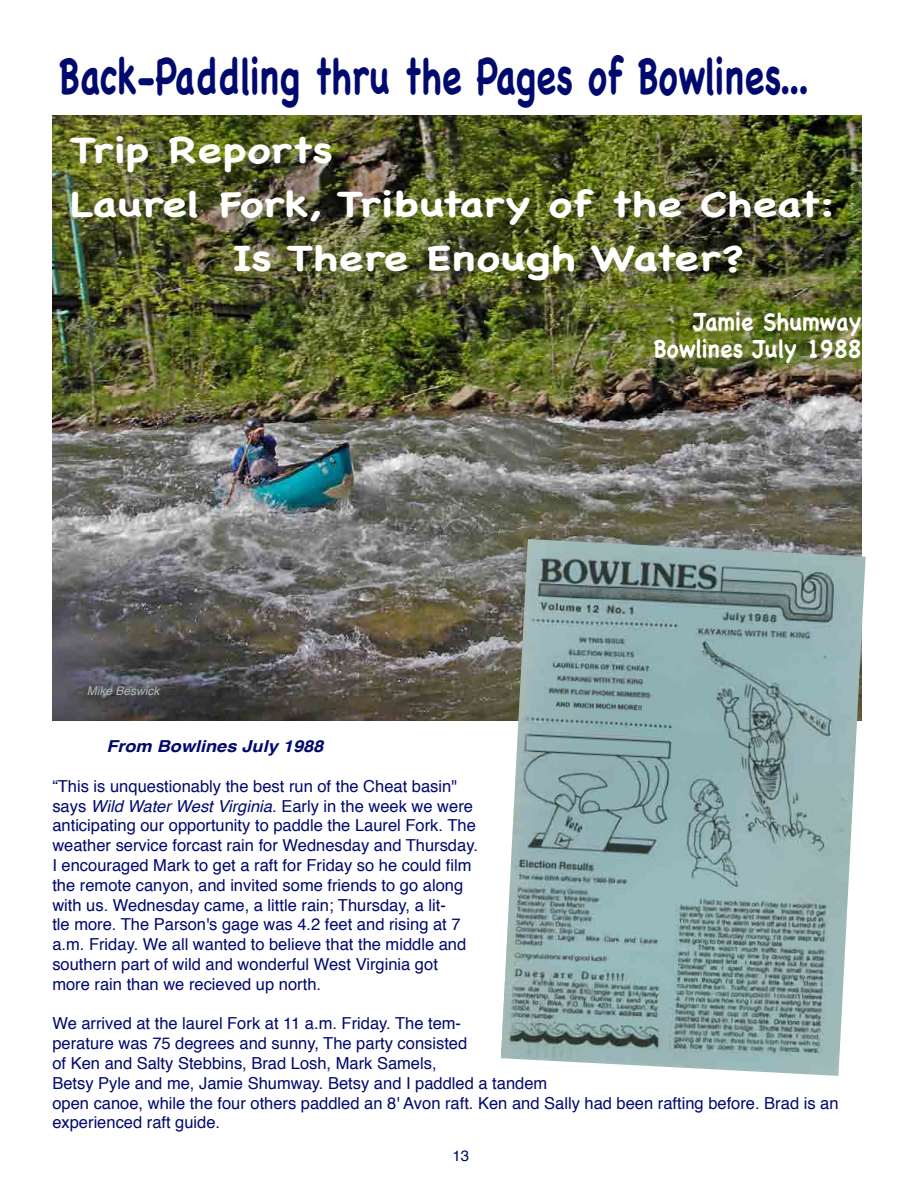
<style>
.page{position:relative;width:918px;height:1188px;background:#fff}
.page>*{position:absolute;margin:0;border:0;box-sizing:border-box;transform-origin:0 0}
.t1{font:700 49.65px "Chalkboard SE";color:#00096e;scale:.72 1}
.t2{font:700 35.25px "Chalkboard SE";color:#fff;scale:1.27 1}
.t3{font:700 24.75px/27px "Chalkboard SE";color:#fff;text-align:right;scale:.91 1}
.t4{font:16.5px/19.8px "Helvetica";color:#00096e}
.t5{font:italic 700 16.5px "Helvetica";color:#00096e;scale:1.1 1}
.t6{font:15px "Helvetica";color:#00096e}
.t7{font:italic 12px "Helvetica";color:#b1bdb3}
.s1{font-style:italic}
</style>
<div class="page">
<img style="left:52px;top:116px;width:809px;height:604px">
<img style="left:501px;top:539px;width:365px;height:537px">
<h1 class="t1" style="left:59px;top:46px;width:1044px">Back-Paddling thru the Pages of Bowlines...</h1>
<h2 class="t2" style="left:70px;top:129px;width:209px">Trip Reports</h2>
<h2 class="t2" style="left:70px;top:183px;width:604px">Laurel Fork, Tributary of the Cheat:</h2>
<h2 class="t2" style="left:232px;top:237px;width:405px">Is There Enough Water?</h2>
<h3 class="t3" style="left:653px;top:308px;width:230px">Jamie Shumway<br>Bowlines July 1988</h3>
<p class="t7" style="left:87px;top:681px;width:74px">Mike Beswick</p>
<p class="t5" style="left:106px;top:733px;width:199px">From Bowlines July 1988</p>
<p class="t4" style="left:52px;top:777px;width:427px">“This is unquestionably the best run of the Cheat basin" says <span class="s1">Wild Water West Virginia</span>. Early in the week we were anticipating our opportunity to paddle the Laurel Fork. The weather service forcast rain for Wednesday and Thursday.<br>I encouraged Mark to get a raft for Friday so he could film the remote canyon, and invited some friends to go along with us. Wednesday came, a little rain; Thursday, a lit-<br>tle more. The Parson's gage was 4.2 feet and rising at 7 a.m. Friday. We all wanted to believe that the middle and southern part of wild and wonderful West Virginia got more rain than we recieved up north.</p>
<p class="t4" style="left:52px;top:1014px;width:788px">We arrived at the laurel Fork at 11 a.m. Friday. The tem-<br>perature was 75 degrees and sunny, The party consisted<br>of Ken and Salty Stebbins, Brad Losh, Mark Samels,<br>Betsy Pyle and me, Jamie Shumway. Betsy and I paddled a tandem<br>open canoe, while the four others paddled an 8' Avon raft. Ken and Sally had been rafting before. Brad is an experienced raft guide.</p>
<p class="t6" style="left:453px;top:1144px;width:18px">13</p>
</div>
